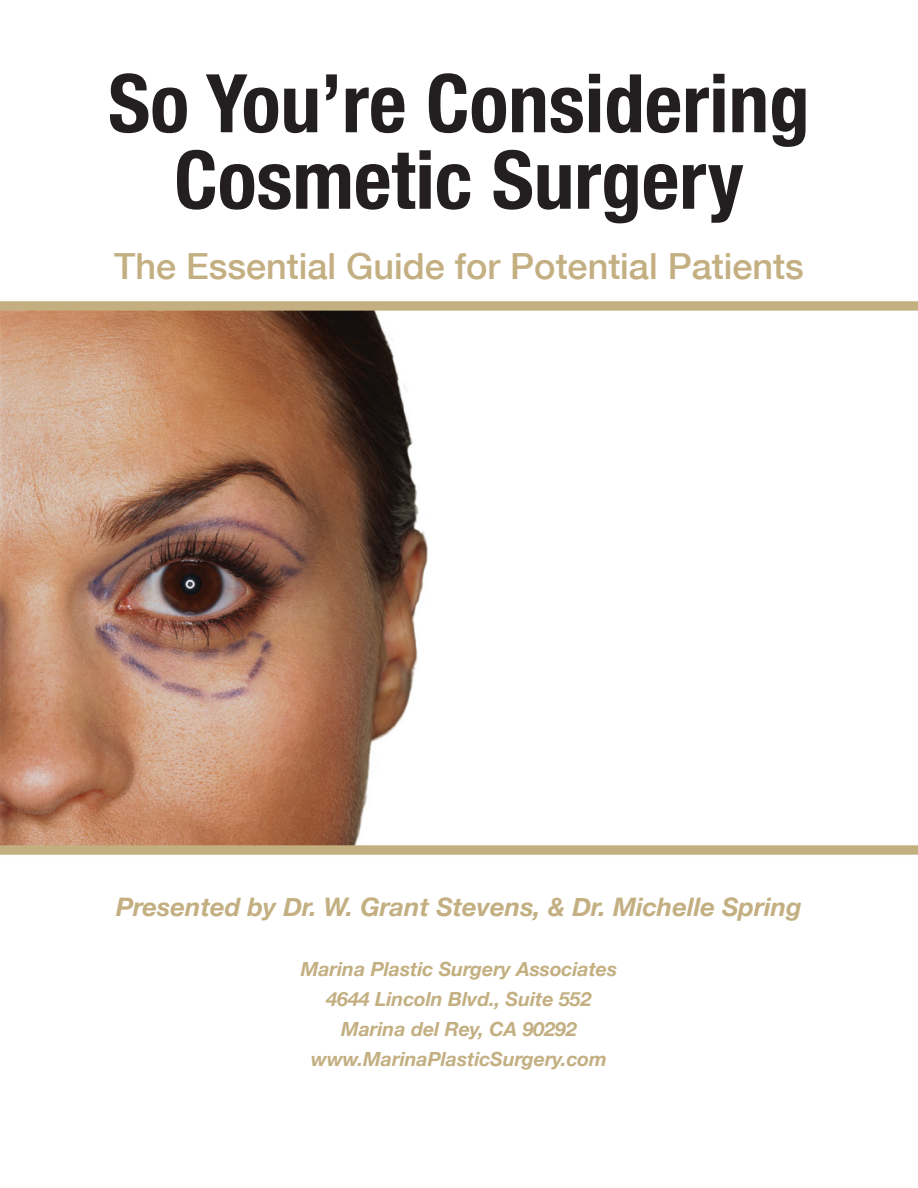
<style>
.page{position:relative;width:918px;height:1188px;background:#fff}
.page>*{position:absolute;margin:0;border:0;box-sizing:border-box;transform-origin:0 0}
.Cover_Title{font:700 condensed 81px "Helvetica Neue";color:#231f20}
.t1{font:500 36px "Helvetica Neue";color:#c3af81}
.t2{font:italic 700 25.5px "Helvetica Neue";color:#c3af81}
.t3{font:italic 700 19.5px "Helvetica Neue";color:#c3af81}
</style>
<div class="page">
<img style="left:0;top:301px;width:918px;height:554px">
<p class="Cover_Title" style="left:108px;top:36px;width:703px">So You’re Considering</p>
<p class="Cover_Title" style="left:174px;top:113px;width:571px">Cosmetic Surgery</p>
<p class="t1" style="left:114px;top:237px;width:691px">The Essential Guide for Potential Patients</p>
<p class="t2" style="left:116px;top:887px;width:687px">Presented by Dr. W. Grant Stevens, &amp; Dr. Michelle Spring</p>
<p class="t3" style="left:301px;top:953px;width:318px">Marina Plastic Surgery Associates</p>
<p class="t3" style="left:326px;top:983px;width:267px">4644 Lincoln Blvd., Suite 552</p>
<p class="t3" style="left:341px;top:1013px;width:237px">Marina del Rey, CA 90292</p>
<p class="t3" style="left:311px;top:1043px;width:297px">www.MarinaPlasticSurgery.com</p>
</div>
